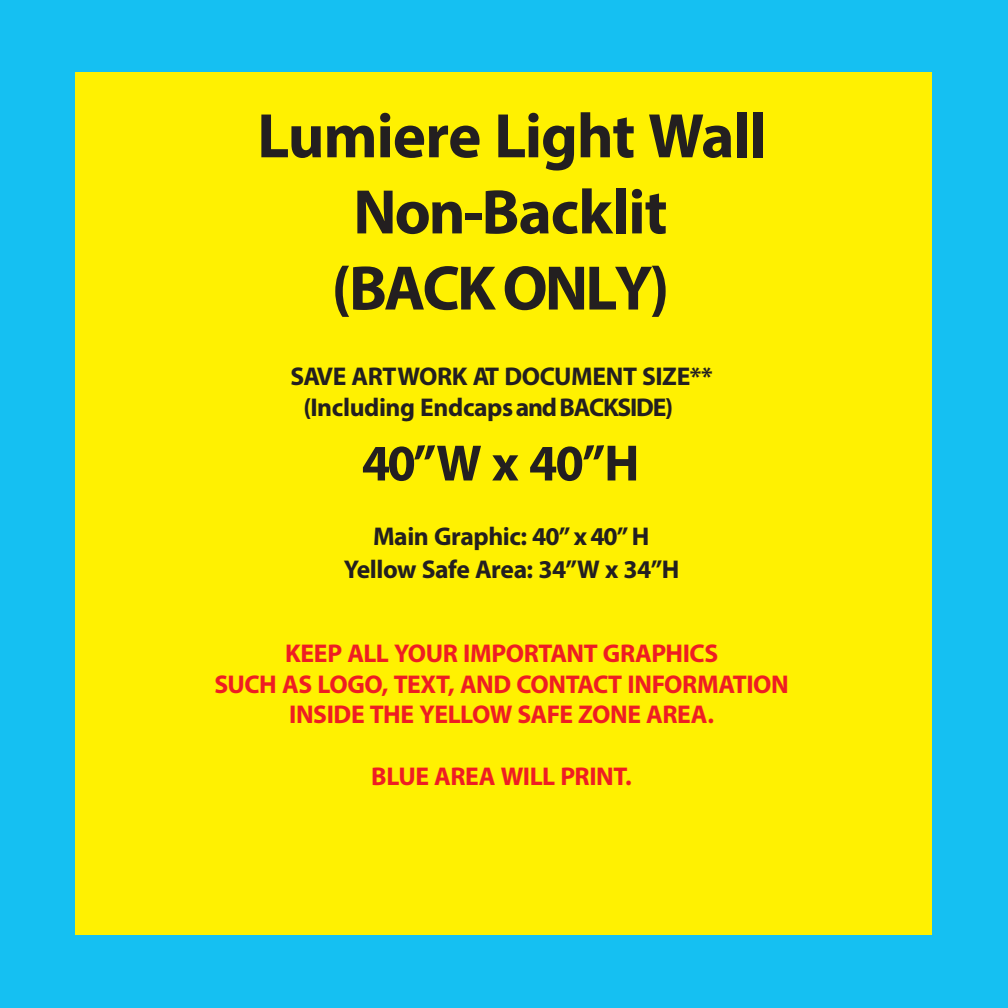
<style>
.page{position:relative;width:1008px;height:1008px;background:#15c0f2}
.page>*{position:absolute;margin:0;border:0;box-sizing:border-box;transform-origin:0 0}
.t1{font:700 63.42px/76.1px "Myriad Pro";letter-spacing:-.02em;color:#231f20;text-align:center}
.t2{font:700 51.48px "Myriad Pro";color:#231f20}
.t3{font:700 25.76px/30.9px "Myriad Pro";letter-spacing:-.015em;color:#ee1d23;text-align:center}
.t4{font:700 25.76px/30.9px "Myriad Pro";letter-spacing:-.02em;color:#231f20}
</style>
<div class="page">
<div style="left:76px;top:73px;width:856px;height:862px;background:#fff101"></div>
<h1 class="t1" style="left:257px;top:96px;width:511px">Lumiere Light Wall<br>Non-Backlit<br>(BACK ONLY)</h1>
<p class="t4" style="left:303px;top:360px;width:411px;text-indent:-13px">SAVE ARTWORK AT DOCUMENT SIZE** (Including Endcaps and BACKSIDE)</p>
<h2 class="t2" style="left:362px;top:430px;width:279px">40”W x 40”H</h2>
<p class="t4" style="left:344px;top:519px;width:337px;line-height:32.7px;text-align:center">Main Graphic: 40” x 40” H<br>Yellow Safe Area: 34”W x 34”H</p>
<p class="t3" style="left:215px;top:637px;width:576px">KEEP ALL YOUR IMPORTANT GRAPHICS<br>SUCH AS LOGO, TEXT, AND CONTACT INFORMATION<br>INSIDE THE YELLOW SAFE ZONE AREA.</p>
<p class="t3" style="left:371px;top:760px;width:262px">BLUE AREA WILL PRINT.</p>
</div>
